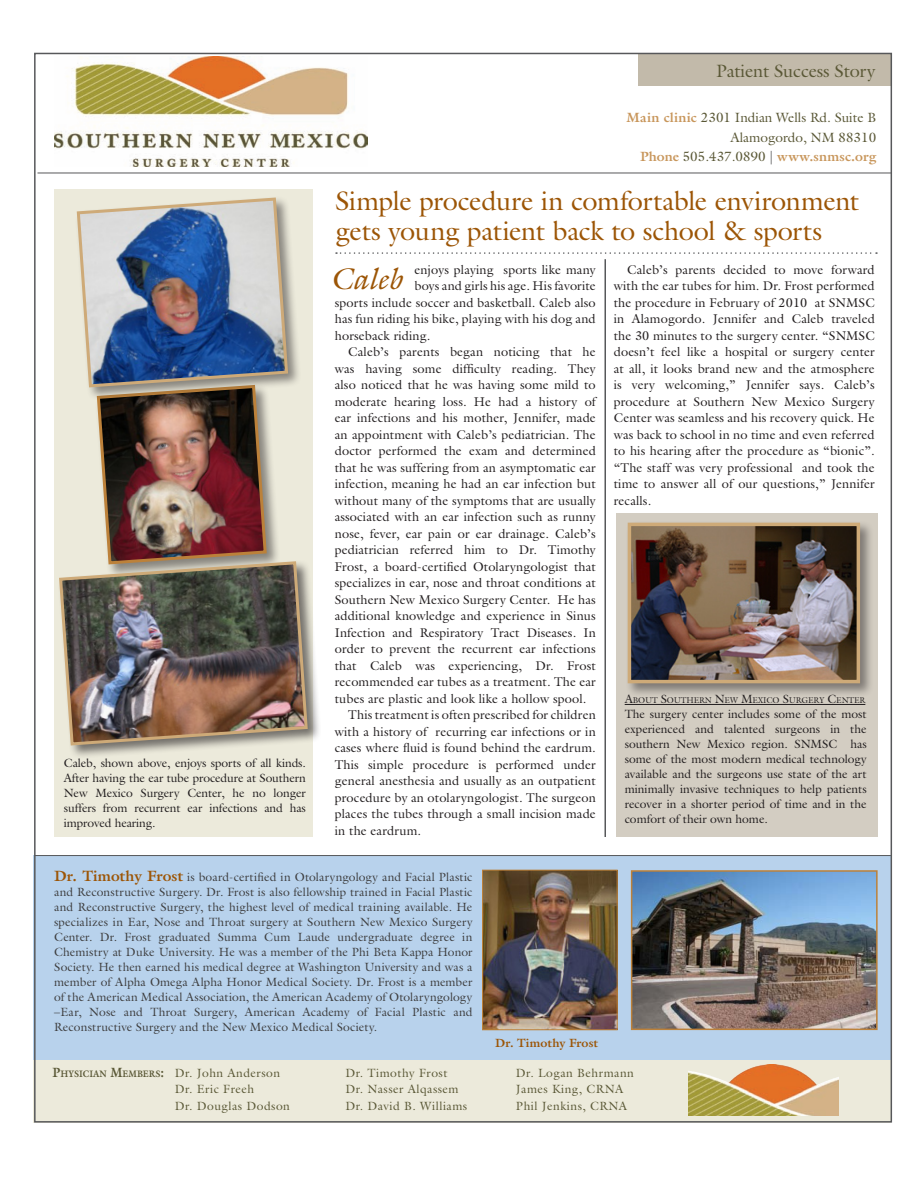
<style>
.page{position:relative;width:918px;height:1188px;background:#fff}
.page>*{position:absolute;margin:0;border:0;box-sizing:border-box;transform-origin:0 0}
.t1{font:italic 30px "Galliard";letter-spacing:-.005em;color:#9c5506}
.t2{font:27px/30px "Galliard";letter-spacing:-.015em;color:#9c5506}
.t3{font:18px "Galliard";letter-spacing:-.005em;color:#5a5836}
.t4{font:13.5px "Galliard";color:#5a5836}
.t5{font:700 13.5px "Galliard";color:#c8965b}
.t6{font:12.75px/16.5px "Galliard";letter-spacing:.01em;color:#231f20;text-align:justify}
.t7{font:12px/15px "Galliard";letter-spacing:.01em;color:#3e3e3f;text-align:justify}
.t8{font:12px/15px "Galliard";color:#231f20;text-align:justify}
.t9{font:12px "Galliard";letter-spacing:.04em;color:#5a5836}
.t10{font:700 12px "Galliard";letter-spacing:.005em;color:#9c5506}
.t11{font:700 9.45px "Galliard";color:#5a5836;scale:.9 1}
.t12{font:8.4px "Galliard";letter-spacing:-.015em;color:#231f20}
.s1{font-weight:700;color:#c8965b}
.s2{font-weight:400;color:#5a5836}
.s3{font-weight:400;color:#57585a}
.s4{font-size:12px}
.s5{font-weight:700;font-size:15px;color:#9c5506}
.s6{font-size:13.5px}
</style>
<div class="page">
<div style="left:33px;top:855px;width:858px;height:210px;background:#b8d2ec"></div>
<div style="left:33px;top:1060px;width:858px;height:63px;background:#eceadb"></div>
<div style="left:638px;top:54px;width:253px;height:32px;background:#c2baaa"></div>
<hr style="left:38px;top:173px;width:853px;height:1px;background:#57585a">
<img style="left:55px;top:56px;width:312px;height:111px">
<hr style="left:34px;top:855px;width:857px;height:1px;background:#57585a">
<img style="left:484px;top:872px;width:132px;height:156px">
<div style="left:482px;top:870px;width:136px;height:160px;border:1px solid #bc813a"></div>
<img style="left:634px;top:873px;width:241px;height:154px">
<div style="left:631px;top:870px;width:247px;height:160px;border:2px solid #bc813a"></div>
<div style="left:54px;top:189px;width:259px;height:648px;background:#eceadb"></div>
<div style="left:616px;top:513px;width:262px;height:324px;background:#d3cdc2"></div>
<div style="left:75px;top:195px;width:226px;height:206px;background:#231f20;opacity:.5"></div>
<img style="left:75px;top:196px;width:215px;height:363px">
<div style="left:57px;top:559px;width:264px;height:200px;background:#231f20;opacity:.6"></div>
<img style="left:57px;top:560px;width:252px;height:187px">
<img style="left:689px;top:1065px;width:149px;height:50px">
<div style="left:626px;top:521px;width:248px;height:177px;background:#231f20;opacity:.48"></div>
<img style="left:632px;top:527px;width:224px;height:152px">
<div style="left:628px;top:523px;width:232px;height:160px;border:3px solid #ceaa78"></div>
<hr style="left:625px;top:704px;width:240px;height:1px;background:#231f20">
<svg style="left:336px;top:252px;width:541px;height:2px"></svg>
<hr style="left:604px;top:259px;width:2px;height:578px;background:#57585a">
<p class="t3" style="left:716px;top:59px;width:161px">Patient Success Story</p>
<p class="t4" style="left:627px;top:109px;width:251px"><span class="s1">Main clinic</span> 2301 Indian Wells Rd. Suite B</p>
<p class="t4" style="left:731px;top:128px;width:147px">Alamogordo, NM 88310</p>
<p class="t5" style="left:640px;top:148px;width:238px">Phone <span class="s2">505.437.0890</span> <span class="s3">|</span> www.snmsc.org</p>
<p class="t8" style="left:64px;top:755px;width:244px">Caleb, shown above, enjoys sports of all kinds.<br>After having the ear tube procedure at Southern New Mexico Surgery Center, he no longer suffers from recurrent ear infections and has improved hearing.</p>
<p class="t2" style="left:335px;top:185px;width:525px">Simple procedure in comfortable environment gets young patient back to school &amp; sports</p>
<p class="t6" style="left:414px;top:261px;width:183px">enjoys playing sports like many</p>
<p class="t6" style="left:414px;top:277px;width:183px">boys and girls his age. His favorite</p>
<p class="t6" style="left:335px;top:294px;width:262px">sports include soccer and basketball. Caleb also</p>
<p class="t6" style="left:335px;top:310px;width:262px">has fun riding his bike, playing with his dog and</p>
<p class="t6" style="left:335px;top:327px;width:97px">horseback riding.</p>
<p class="t6" style="left:335px;top:343px;width:263px;text-indent:14px">Caleb’s parents began noticing that he was having some difficulty reading. They also noticed that he was having some mild to moderate hearing loss. He had a history of ear infections and his mother, Jennifer, made an appointment with Caleb’s pediatrician. The doctor performed the exam and determined that he was suffering from an asymptomatic ear infection, meaning he had an ear infection but without many of the symptoms that are usually associated with an ear infection such as runny nose, fever, ear pain or ear drainage. Caleb’s pediatrician referred him to Dr. Timothy Frost, a board-certified Otolaryngologist that specializes in ear, nose and throat conditions at Southern New Mexico Surgery Center. He has additional knowledge and experience in Sinus Infection and Respiratory Tract Diseases. In order to prevent the recurrent ear infections that Caleb was experiencing, Dr. Frost recommended ear tubes as a treatment. The ear tubes are plastic and look like a hollow spool.</p>
<p class="t6" style="left:335px;top:706px;width:263px;text-indent:14px">This treatment is often prescribed for children with a history of recurring ear infections or in cases where fluid is found behind the eardrum.<br>This simple procedure is performed under general anesthesia and usually as an outpatient procedure by an otolaryngologist. The surgeon places the tubes through a small incision made in the eardrum.</p>
<p class="t1" style="left:330px;top:260px;width:73px">Caleb</p>
<p class="t6" style="left:614px;top:261px;width:263px;text-indent:14px">Caleb’s parents decided to move forward with the ear tubes for him. Dr. Frost performed the procedure in February of 2010 at SNMSC in Alamogordo. Jennifer and Caleb traveled the 30 minutes to the surgery center. “SNMSC doesn’t feel like a hospital or surgery center at all, it looks brand new and the atmosphere is very welcoming,” Jennifer says. Caleb’s procedure at Southern New Mexico Surgery Center was seamless and his recovery quick. He was back to school in no time and even referred to his hearing after the procedure as “bionic”. “The staff was very professional and took the time to answer all of our questions,” Jennifer recalls.</p>
<p class="t12" style="left:625px;top:695px;width:242px"><span class="s4">A</span>BOUT <span class="s4">S</span>OUTHERN <span class="s4">N</span>EW <span class="s4">M</span>EXICO <span class="s4">S</span>URGERY <span class="s4">C</span>ENTER</p>
<p class="t8" style="left:625px;top:707px;width:243px">The surgery center includes some of the most experienced and talented surgeons in the southern New Mexico region. SNMSC has some of the most modern medical technology available and the surgeons use state of the art minimally invasive techniques to help patients recover in a shorter period of time and in the comfort of their own home.</p>
<p class="t7" style="left:54px;top:869px;width:420px"><span class="s5">Dr. Timothy Frost</span> is board-certified in Otolaryngology and Facial Plastic and Reconstructive Surgery. Dr. Frost is also fellowship trained in Facial Plastic and Reconstructive Surgery, the highest level of medical training available. He specializes in Ear, Nose and Throat surgery at Southern New Mexico Surgery Center. Dr. Frost graduated Summa Cum Laude undergraduate degree in Chemistry at Duke University. He was a member of the Phi Beta Kappa Honor Society. He then earned his medical degree at Washington University and was a member of Alpha Omega Alpha Honor Medical Society. Dr. Frost is a member of the American Medical Association, the American Academy of Otolaryngology –Ear, Nose and Throat Surgery, American Academy of Facial Plastic and Reconstructive Surgery and the New Mexico Medical Society.</p>
<p class="t11" style="left:52px;top:1067px;width:125px"><span class="s6">P</span>HYSICIAN <span class="s6">M</span>EMBERS<span class="s6">:</span></p>
<p class="t9" style="left:175px;top:1065px;width:107px">Dr. John Anderson</p>
<p class="t9" style="left:175px;top:1082px;width:81px">Dr. Eric Freeh</p>
<p class="t9" style="left:175px;top:1098px;width:117px">Dr. Douglas Dodson</p>
<p class="t9" style="left:345px;top:1065px;width:104px">Dr. Timothy Frost</p>
<p class="t9" style="left:345px;top:1082px;width:115px">Dr. Nasser Alqassem</p>
<p class="t9" style="left:345px;top:1098px;width:123px">Dr. David B. Williams</p>
<p class="t10" style="left:495px;top:1035px;width:105px">Dr. Timothy Frost</p>
<p class="t9" style="left:516px;top:1065px;width:120px">Dr. Logan Behrmann</p>
<p class="t9" style="left:516px;top:1082px;width:109px">James King, CRNA</p>
<p class="t9" style="left:516px;top:1098px;width:112px">Phil Jenkins, CRNA</p>
</div>
